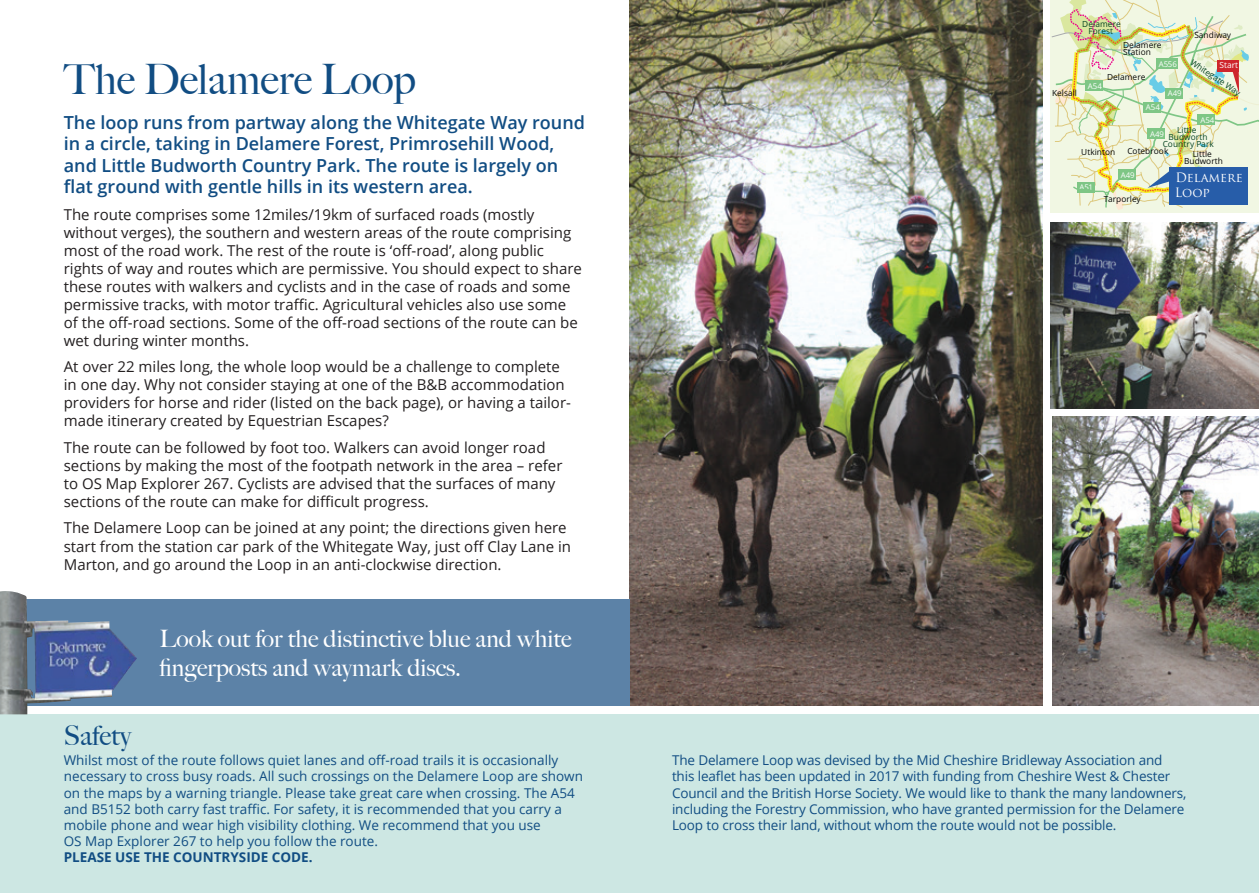
<style>
.page{position:relative;width:1259px;height:893px;background:#fff}
.page>*{position:absolute;margin:0;border:0;box-sizing:border-box;transform-origin:0 0}
.t1{font:500 42px "Big Caslon";color:#114d83}
.t2{font:500 27px "Big Caslon";color:#114d83}
.t3{font:500 24px/28.8px "Big Caslon";color:#fff}
.t4{font:600 18px/21.6px "Open Sans";color:#114d83}
.t5{font:15px/18px "Open Sans";color:#231f20}
.t6{font:13.5px/16.2px "Open Sans";color:#114d83}
.t7{font:700 13.5px "Open Sans";color:#114d83}
.t8{font:12.6px/15.5px "Trajan Pro";color:#fff}
.t9{font:8.4px/7.1px "Open Sans";letter-spacing:.01em;color:#060706}
.t10{font:8.4px/7.1px "Open Sans";letter-spacing:.01em;color:#084522;text-align:center}
.t11{font:8.4px "Open Sans";color:#fff}
.t12{font:7.8px "Open Sans";color:#fff}
</style>
<div class="page">
<svg style="left:1051px;top:0;width:208px;height:210px;background:#d5dfc4"></svg>
<div style="left:0;top:714px;width:1259px;height:179px;background:#cde7e3"></div>
<img style="left:629px;top:0;width:413px;height:706px">
<img style="left:1050px;top:222px;width:209px;height:186px">
<img style="left:1052px;top:417px;width:207px;height:289px">
<div style="left:0;top:600px;width:629px;height:106px;background:#5c82a7"></div>
<img style="left:0;top:591px;width:137px;height:123px">
<h1 class="t1" style="left:64px;top:45px;width:354px">The Delamere Loop</h1>
<p class="t4" style="left:64px;top:111px;width:523px">The loop runs from partway along the Whitegate Way round in a circle, taking in Delamere Forest, Primrosehill Wood, and Little Budworth Country Park. The route is largely on flat ground with gentle hills in its western area.</p>
<p class="t5" style="left:64px;top:205px;width:519px">The route comprises some 12miles/19km of surfaced roads (mostly without verges), the southern and western areas of the route comprising most of the road work. The rest of the route is ‘off-road’, along public rights of way and routes which are permissive. You should expect to share these routes with walkers and cyclists and in the case of roads and some permissive tracks, with motor traffic. Agricultural vehicles also use some of the off-road sections. Some of the off-road sections of the route can be wet during winter months.</p>
<p class="t5" style="left:64px;top:358px;width:509px">At over 22 miles long, the whole loop would be a challenge to complete in one day. Why not consider staying at one of the B&amp;B accommodation providers for horse and rider (listed on the back page), or having a tailor&shy;made itinerary created by Equestrian Escapes?</p>
<p class="t5" style="left:64px;top:438px;width:500px">The route can be followed by foot too. Walkers can avoid longer road sections by making the most of the footpath network in the area – refer to OS Map Explorer 267. Cyclists are advised that the surfaces of many sections of the route can make for difficult progress.</p>
<p class="t5" style="left:64px;top:519px;width:509px">The Delamere Loop can be joined at any point; the directions given here start from the station car park of the Whitegate Way, just off Clay Lane in<br>Marton, and go around the Loop in an anti-clockwise direction.</p>
<h3 class="t3" style="left:159px;top:623px;width:414px">Look out for the distinctive blue and white fingerposts and waymark discs.</h3>
<h2 class="t2" style="left:64px;top:713px;width:69px">Safety</h2>
<p class="t6" style="left:64px;top:752px;width:521px">Whilst most of the route follows quiet lanes and off-road trails it is occasionally necessary to cross busy roads. All such crossings on the Delamere Loop are shown on the maps by a warning triangle. Please take great care when crossing. The A54 and B5152 both carry fast traffic. For safety, it is recommended that you carry a mobile phone and wear high visibility clothing. We recommend that you use<br>OS Map Explorer 267 to help you follow the route.</p>
<p class="t7" style="left:64px;top:848px;width:250px">PLEASE USE THE COUNTRYSIDE CODE.</p>
<p class="t10" style="left:1082px;top:21px;width:40px">Delamere<br>Forest</p>
<p class="t9" style="left:1123px;top:42px;width:40px">Delamere<br>Station</p>
<p class="t9" style="left:1052px;top:89px;width:26px">Kelsall</p>
<p class="t9" style="left:1107px;top:74px;width:40px">Delamere</p>
<p class="t12" style="left:1088px;top:81px;width:15px">A54</p>
<p class="t12" style="left:1158px;top:59px;width:20px">A556</p>
<p class="t12" style="left:1167px;top:88px;width:15px">A49</p>
<p class="t12" style="left:1146px;top:102px;width:15px">A54</p>
<p class="t9" style="left:1194px;top:32px;width:38px">Sandiway</p>
<p class="t10" style="left:1193px;top:58px;width:59px;rotate:34deg">Whitegate Way</p>
<p class="t11" style="left:1219px;top:59px;width:20px">Start</p>
<p class="t12" style="left:1200px;top:114px;width:15px">A54</p>
<p class="t10" style="left:1162px;top:126px;width:53px">Little<br>Budworth<br>Country Park</p>
<p class="t9" style="left:1127px;top:147px;width:42px">Cotebrook</p>
<p class="t12" style="left:1150px;top:129px;width:15px">A49</p>
<p class="t9" style="left:1081px;top:148px;width:36px">Utkinton</p>
<p class="t9" style="left:1184px;top:150px;width:40px;text-align:center">Little<br>Budworth</p>
<p class="t9" style="left:1104px;top:195px;width:38px">Tarporley</p>
<p class="t12" style="left:1121px;top:170px;width:15px">A49</p>
<p class="t8" style="left:1174px;top:170px;width:69px">Delamere<br>Loop</p>
<p class="t12" style="left:1079px;top:182px;width:15px">A51</p>
<p class="t6" style="left:672px;top:752px;width:516px">The Delamere Loop was devised by the Mid Cheshire Bridleway Association and this leaflet has been updated in 2017 with funding from Cheshire West &amp; Chester Council and the British Horse Society. We would like to thank the many landowners, including the Forestry Commission, who have granted permission for the Delamere Loop to cross their land, without whom the route would not be possible.</p>
</div>
